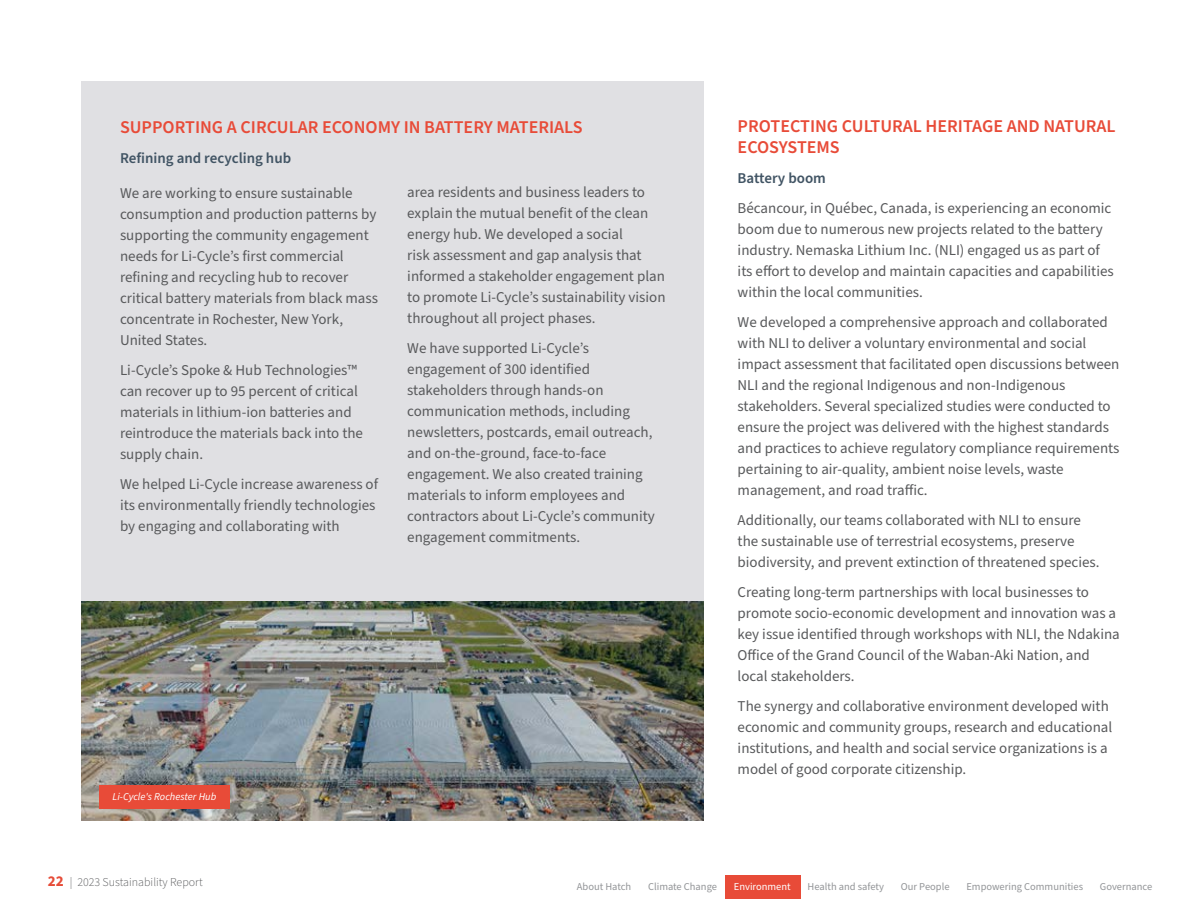
<style>
.page{position:relative;width:1188px;height:918px;background:#fff}
.page>*{position:absolute;margin:0;border:0;box-sizing:border-box;transform-origin:0 0}
.t1{font:600 18px/21px "Source Sans Pro";color:#e84b38}
.t2{font:15px/21px "Source Sans Pro";color:#58595b}
.t3{font:600 15px "Source Sans Pro";color:#415464}
.t4{font:300 12px "Source Sans Pro";color:#58595b}
.t5{font:10.5px "Source Sans Pro";color:#939598}
.t6{font:italic 10.5px "Source Sans Pro";color:#fff}
.t7{font:10.5px "Source Sans Pro";color:#fff}
.s1{font-weight:700;font-size:15px;color:#e64c38}
</style>
<div class="page">
<div style="left:726px;top:875px;width:75px;height:24px;background:#e84b38"></div>
<div style="left:81px;top:81px;width:622px;height:524px;background:#e0e0e3"></div>
<img style="left:81px;top:602px;width:622px;height:219px">
<div style="left:99px;top:785px;width:131px;height:24px;background:#e84b38"></div>
<p class="t1" style="left:120px;top:117px;width:464px">SUPPORTING A CIRCULAR ECONOMY IN BATTERY MATERIALS</p>
<p class="t3" style="left:120px;top:148px;width:173px">Refining and recycling hub</p>
<p class="t2" style="left:120px;top:183px;width:260px">We are working to ensure sustainable consumption and production patterns by supporting the community engagement needs for Li-Cycle’s first commercial refining and recycling hub to recover critical battery materials from black mass concentrate in Rochester, New York, United States.</p>
<p class="t2" style="left:120px;top:360px;width:245px">Li-Cycle’s Spoke &amp; Hub Technologies™ can recover up to 95 percent of critical materials in lithium-ion batteries and reintroduce the materials back into the supply chain.</p>
<p class="t2" style="left:120px;top:474px;width:260px">We helped Li-Cycle increase awareness of its environmentally friendly technologies by engaging and collaborating with</p>
<p class="t2" style="left:407px;top:182px;width:260px">area residents and business leaders to explain the mutual benefit of the clean energy hub. We developed a social<br>risk assessment and gap analysis that informed a stakeholder engagement plan to promote Li-Cycle’s sustainability vision throughout all project phases.</p>
<p class="t2" style="left:407px;top:338px;width:249px">We have supported Li-Cycle’s engagement of 300 identified stakeholders through hands-on communication methods, including newsletters, postcards, email outreach, and on-the-ground, face-to-face engagement. We also created training materials to inform employees and contractors about Li-Cycle’s community engagement commitments.</p>
<p class="t6" style="left:113px;top:790px;width:105px">Li-Cycle's Rochester Hub</p>
<p class="t1" style="left:738px;top:116px;width:379px">PROTECTING CULTURAL HERITAGE AND NATURAL<br>ECOSYSTEMS</p>
<p class="t3" style="left:738px;top:168px;width:90px">Battery boom</p>
<p class="t2" style="left:738px;top:198px;width:378px">Bécancour, in Québec, Canada, is experiencing an economic boom due to numerous new projects related to the battery industry. Nemaska Lithium Inc. (NLI) engaged us as part of its effort to develop and maintain capacities and capabilities within the local communities.</p>
<p class="t2" style="left:738px;top:312px;width:383px">We developed a comprehensive approach and collaborated with NLI to deliver a voluntary environmental and social impact assessment that facilitated open discussions between NLI and the regional Indigenous and non-Indigenous stakeholders. Several specialized studies were conducted to ensure the project was delivered with the highest standards and practices to achieve regulatory compliance requirements pertaining to air-quality, ambient noise levels, waste management, and road traffic.</p>
<p class="t2" style="left:738px;top:510px;width:363px">Additionally, our teams collaborated with NLI to ensure the sustainable use of terrestrial ecosystems, preserve biodiversity, and prevent extinction of threatened species.</p>
<p class="t2" style="left:738px;top:582px;width:384px">Creating long-term partnerships with local businesses to promote socio-economic development and innovation was a key issue identified through workshops with NLI, the Ndakina Office of the Grand Council of the Waban-Aki Nation, and local stakeholders.</p>
<p class="t2" style="left:738px;top:696px;width:376px">The synergy and collaborative environment developed with economic and community groups, research and educational institutions, and health and social service organizations is a model of good corporate citizenship.</p>
<p class="t4" style="left:48px;top:874px;width:156px"><span class="s1">22</span> | 2023 Sustainability Report</p>
<p class="t5" style="left:577px;top:880px;width:56px">About Hatch</p>
<p class="t5" style="left:648px;top:880px;width:70px">Climate Change</p>
<p class="t7" style="left:734px;top:880px;width:58px">Environment</p>
<p class="t5" style="left:808px;top:880px;width:78px">Health and safety</p>
<p class="t5" style="left:901px;top:880px;width:50px">Our People</p>
<p class="t5" style="left:966px;top:880px;width:118px">Empowering Communities</p>
<p class="t5" style="left:1100px;top:880px;width:54px">Governance</p>
</div>
